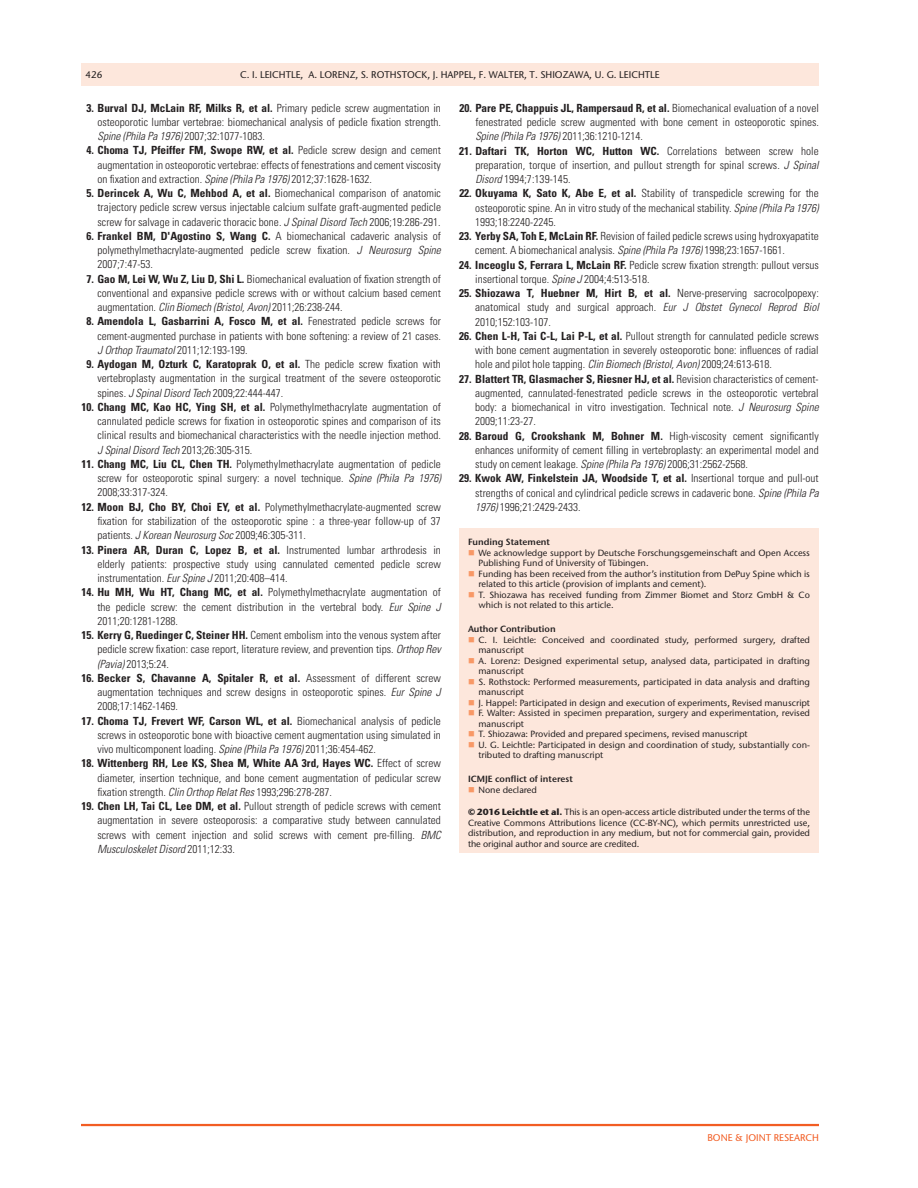
<style>
.page{position:relative;width:918px;height:1188px;background:#fff}
.page>*{position:absolute;margin:0;border:0;box-sizing:border-box;transform-origin:0 0}
.t1{font:300 condensed 11.25px/14.2px "Univers LT Std";color:#231f20;text-align:justify}
.t2{font:500 9.75px "Stone Sans ITC Pro";color:#231f20}
.t3{font:500 9.75px "Stone Sans ITC Pro";color:#f25d23}
.t4{font:500 9px/10.5px "Stone Sans ITC Pro";color:#231f20}
.t5{font:600 9px "Stone Sans ITC Pro";color:#231f20}
.s1{font-weight:700}
.s2{font-style:italic}
</style>
<div class="page">
<div style="left:81px;top:63px;width:738px;height:23px;background:#fde7dc"></div>
<hr style="left:81px;top:1124px;width:738px;height:2px;background:#f25d23">
<div style="left:459px;top:528px;width:360px;height:325px;background:#fde7dc"></div>
<p class="t2" style="left:86px;top:68px;width:18px">426</p>
<p class="t2" style="left:240px;top:68px;width:337px">C. I. Leichtle, A. Lorenz, S. Rothstock, J. Happel, F. Walter, T. Shi ozawa</p>
<p class="t2" style="left:589px;top:68px;width:72px">, U. G. Leichtle</p>
<p class="t1" style="left:97px;top:101px;width:345px;text-indent:-11px"><span class="s1">3. Burval DJ, McLain RF, Milks R, et al.</span> Primary pedicle screw augmentation in osteoporotic lumbar vertebrae: biomechanical analysis of pedicle fixation strength.<br><span class="s2">Spine (Phila Pa 1976)</span> 2007;32:1077-1083.</p>
<p class="t1" style="left:97px;top:143px;width:345px;text-indent:-11px"><span class="s1">4. Choma TJ, Pfeiffer FM, Swope RW, et al.</span> Pedicle screw design and cement augmentation in osteoporotic vertebrae: effects of fenestrations and cement viscosity on fixation and extraction. <span class="s2">Spine (Phila Pa 1976)</span> 2012;37:1628-1632.</p>
<p class="t1" style="left:97px;top:186px;width:345px;text-indent:-11px"><span class="s1">5. Derincek A, Wu C, Mehbod A, et al.</span> Biomechanical comparison of anatomic trajectory pedicle screw versus injectable calcium sulfate graft-augmented pedicle screw for salvage in cadaveric thoracic bone. <span class="s2">J Spinal Disord Tech</span> 2006;19:286-291.</p>
<p class="t1" style="left:97px;top:229px;width:345px;text-indent:-11px"><span class="s1">6. Frankel BM, D'Agostino S, Wang C.</span> A biomechanical cadaveric analysis of polymethylmethacrylate-augmented pedicle screw fixation. <span class="s2">J Neurosurg Spine </span>2007;7:47-53.</p>
<p class="t1" style="left:97px;top:272px;width:345px;text-indent:-11px"><span class="s1">7. Gao M, Lei W, Wu Z, Liu D, Shi L.</span> Biomechanical evaluation of fixation strength of conventional and expansive pedicle screws with or without calcium based cement augmentation. <span class="s2">Clin Biomech (Bristol, Avon)</span> 2011;26:238-244.</p>
<p class="t1" style="left:97px;top:314px;width:345px;text-indent:-11px"><span class="s1">8. Amendola L, Gasbarrini A, Fosco M, et al.</span> Fenestrated pedicle screws for cement-augmented purchase in patients with bone softening: a review of 21 cases.<br><span class="s2">J Orthop Traumatol</span> 2011;12:193-199.</p>
<p class="t1" style="left:97px;top:357px;width:345px;text-indent:-11px"><span class="s1">9. Aydogan M, Ozturk C, Karatoprak O, et al.</span> The pedicle screw fixation with vertebroplasty augmentation in the surgical treatment of the severe osteoporotic spines. <span class="s2">J Spinal Disord Tech</span> 2009;22:444-447.</p>
<p class="t1" style="left:97px;top:400px;width:345px;text-indent:-16px"><span class="s1">10. Chang MC, Kao HC, Ying SH, et al.</span> Polymethylmethacrylate augmentation of cannulated pedicle screws for fixation in osteoporotic spines and comparison of its clinical results and biomechanical characteristics with the needle injection method.<br><span class="s2">J Spinal Disord Tech</span> 2013;26:305-315.</p>
<p class="t1" style="left:97px;top:457px;width:345px;text-indent:-16px"><span class="s1">11. Chang MC, Liu CL, Chen TH.</span> Polymethylmethacrylate augmentation of pedicle screw for osteoporotic spinal surgery: a novel technique. <span class="s2">Spine (Phila Pa 1976)<br></span>2008;33:317-324.</p>
<p class="t1" style="left:97px;top:500px;width:345px;text-indent:-16px"><span class="s1">12. Moon BJ, Cho BY, Choi EY, et al.</span> Polymethylmethacrylate-augmented screw fixation for stabilization of the osteoporotic spine : a three-year follow-up of 37 patients. <span class="s2">J Korean Neurosurg Soc</span> 2009;46:305-311.</p>
<p class="t1" style="left:97px;top:542px;width:345px;text-indent:-16px"><span class="s1">13. Pinera AR, Duran C, Lopez B, et al.</span> Instrumented lumbar arthrodesis in elderly patients: prospective study using cannulated cemented pedicle screw instrumentation. <span class="s2">Eur Spine J</span> 2011;20:408–414.</p>
<p class="t1" style="left:97px;top:585px;width:345px;text-indent:-16px"><span class="s1">14. Hu MH, Wu HT, Chang MC, et al.</span> Polymethylmethacrylate augmentation of the pedicle screw: the cement distribution in the vertebral body. <span class="s2">Eur Spine J </span>2011;20:1281-1288.</p>
<p class="t1" style="left:97px;top:628px;width:345px;text-indent:-16px"><span class="s1">15. Kerry G, Ruedinger C, Steiner HH.</span> Cement embolism into the venous system after pedicle screw fixation: case report, literature review, and prevention tips. <span class="s2">Orthop Rev (Pavia)</span> 2013;5:24.</p>
<p class="t1" style="left:97px;top:671px;width:345px;text-indent:-16px"><span class="s1">16. Becker S, Chavanne A, Spitaler R, et al.</span> Assessment of different screw augmentation techniques and screw designs in osteoporotic spines. <span class="s2">Eur Spine J </span>2008;17:1462-1469.</p>
<p class="t1" style="left:97px;top:713px;width:345px;text-indent:-16px"><span class="s1">17. Choma TJ, Frevert WF, Carson WL, et al.</span> Biomechanical analysis of pedicle screws in osteoporotic bone with bioactive cement augmentation using simulated in vivo multicomponent loading. <span class="s2">Spine (Phila Pa 1976)</span> 2011;36:454-462.</p>
<p class="t1" style="left:97px;top:756px;width:345px;text-indent:-16px"><span class="s1">18. Wittenberg RH, Lee KS, Shea M, White AA 3rd, Hayes WC.</span> Effect of screw diameter, insertion technique, and bone cement augmentation of pedicular screw fixation strength. <span class="s2">Clin Orthop Relat Res</span> 1993;296:278-287.</p>
<p class="t1" style="left:97px;top:799px;width:345px;text-indent:-16px"><span class="s1">19. Chen LH, Tai CL, Lee DM, et al.</span> Pullout strength of pedicle screws with cement augmentation in severe osteoporosis: a comparative study between cannulated screws with cement injection and solid screws with cement pre-filling. <span class="s2">BMC Musculoskelet Disord</span> 2011;12:33.</p>
<p class="t1" style="left:475px;top:101px;width:345px;text-indent:-16px"><span class="s1">20. Pare PE, Chappuis JL, Rampersaud R, et al.</span> Biomechanical evaluation of a novel fenestrated pedicle screw augmented with bone cement in osteoporotic spines.<br><span class="s2">Spine (Phila Pa 1976)</span> 2011;36:1210-1214.</p>
<p class="t1" style="left:475px;top:144px;width:345px;text-indent:-16px"><span class="s1">21. Daftari TK, Horton WC, Hutton WC.</span> Correlations between screw hole preparation, torque of insertion, and pullout strength for spinal screws. <span class="s2">J Spinal Disord</span> 1994;7:139-145.</p>
<p class="t1" style="left:475px;top:186px;width:345px;text-indent:-16px"><span class="s1">22. Okuyama K, Sato K, Abe E, et al.</span> Stability of transpedicle screwing for the osteoporotic spine. An in vitro study of the mechanical stability. <span class="s2">Spine (Phila Pa 1976)<br></span>1993;18:2240-2245.</p>
<p class="t1" style="left:475px;top:229px;width:345px;text-indent:-16px"><span class="s1">23. Yerby SA, Toh E, McLain RF.</span> Revision of failed pedicle screws using hydroxyapatite cement. A biomechanical analysis. <span class="s2">Spine (Phila Pa 1976)</span> 1998;23:1657-1661.</p>
<p class="t1" style="left:475px;top:258px;width:345px;text-indent:-16px"><span class="s1">24. Inceoglu S, Ferrara L, McLain RF.</span> Pedicle screw fixation strength: pullout versus insertional torque. <span class="s2">Spine J</span> 2004;4:513-518.</p>
<p class="t1" style="left:475px;top:286px;width:345px;text-indent:-16px"><span class="s1">25. Shiozawa T, Huebner M, Hirt B, et al.</span> Nerve-preserving sacrocolpopexy: anatomical study and surgical approach. <span class="s2">Eur J Obstet Gynecol Reprod Biol </span>2010;152:103-107.</p>
<p class="t1" style="left:475px;top:329px;width:345px;text-indent:-16px"><span class="s1">26. Chen L-H, Tai C-L, Lai P-L, et al.</span> Pullout strength for cannulated pedicle screws with bone cement augmentation in severely osteoporotic bone: influences of radial hole and pilot hole tapping. <span class="s2">Clin Biomech (Bristol, Avon)</span> 2009;24:613-618.</p>
<p class="t1" style="left:475px;top:372px;width:345px;text-indent:-16px"><span class="s1">27. Blattert TR, Glasmacher S, Riesner HJ, et al.</span> Revision characteristics of cement&shy;augmented, cannulated-fenestrated pedicle screws in the osteoporotic vertebral body: a biomechanical in vitro investigation. Technical note. <span class="s2">J Neurosurg Spine </span>2009;11:23-27.</p>
<p class="t1" style="left:475px;top:429px;width:345px;text-indent:-16px"><span class="s1">28. Baroud G, Crookshank M, Bohner M.</span> High-viscosity cement significantly enhances uniformity of cement filling in vertebroplasty: an experimental model and study on cement leakage. <span class="s2">Spine (Phila Pa 1976)</span> 2006;31:2562-2568.</p>
<p class="t1" style="left:475px;top:471px;width:345px;text-indent:-16px"><span class="s1">29. Kwok AW, Finkelstein JA, Woodside T, et al.</span> Insertional torque and pull-out strengths of conical and cylindrical pedicle screws in cadaveric bone. <span class="s2">Spine (Phila Pa 1976)</span> 1996;21:2429-2433.</p>
<p class="t5" style="left:468px;top:536px;width:84px">Funding Statement</p>
<p class="t4" style="left:479px;top:547px;width:333px">We acknowledge support by Deutsche Forschungsgemeinschaft and Open Access Publishing Fund of University of Tübingen.<br>Funding has been received from the author’s institution from DePuy Spine which is related to this article (provision of implants and cement).<br>T. Shiozawa has received funding from Zimmer Biomet and Storz GmbH &amp; Co which is not related to this article.</p>
<p class="t5" style="left:468px;top:623px;width:89px">Author Contribution</p>
<p class="t4" style="left:479px;top:634px;width:333px">C. I. Leichtle: Conceived and coordinated study, performed surgery, drafted manuscript<br>A. Lorenz: Designed experimental setup, analysed data, participated in drafting manuscript<br>S. Rothstock: Performed measurements, participated in data analysis and drafting manuscript<br>J. Happel: Participated in design and execution of experiments, Revised manuscript F. Walter: Assisted in specimen preparation, surgery and experimentation, revised manuscript<br>T. Shiozawa: Provided and prepared specimens, revised manuscript<br>U. G. Leichtle: Participated in design and coordination of study, substantially con&shy;tributed to drafting manuscript</p>
<p class="t5" style="left:468px;top:773px;width:106px">ICMJE conflict of interest</p>
<p class="t4" style="left:479px;top:784px;width:60px">None declared</p>
<p class="t4" style="left:468px;top:807px;width:344px;text-align:justify"><span class="s1">© 2016 Leichtle et al.</span> This is an open-access article distributed under the terms of the Creative Commons Attributions licence (CC-BY-NC), which permits unrestricted use, distribution, and reproduction in any medium, but not for commercial gain, provided the original author and source are credited.</p>
<p class="t3" style="left:707px;top:1132px;width:13px">BONE</p>
<p class="t3" style="left:735px;top:1132px;width:84px">&amp; JOINT RESEARCH</p>
</div>
